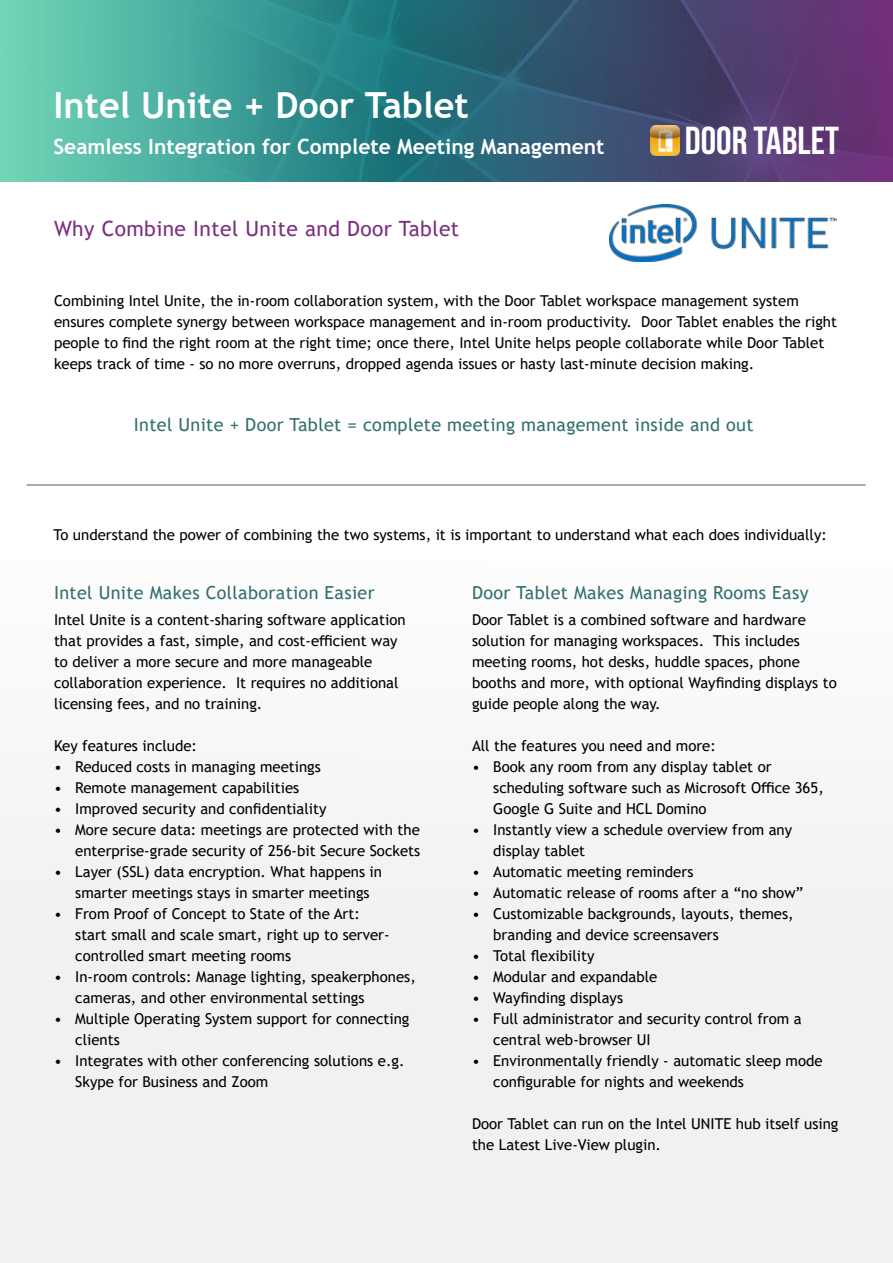
<style>
.page{position:relative;width:893px;height:1263px;background:#fff}
.page>*{position:absolute;margin:0;border:0;box-sizing:border-box;transform-origin:0 0}
.t1{font:39px "Bebas Neue";color:#fff}
.t2{font:700 36px "Trebuchet MS";color:#fff}
.t3{font:700 21px "Trebuchet MS";color:#fff}
.t4{font:21px "Trebuchet MS";letter-spacing:.02em;color:#7c2e80}
.t5{font:18px "Trebuchet MS";letter-spacing:.02em;color:#326f6e}
.t6{font:15px/21px "Trebuchet MS";color:#000}
</style>
<div class="page">
<svg style="left:548px;top:0;width:345px;height:182px;background:#4c4271"></svg>
<svg style="left:0;top:0;width:548px;height:182px;background:#3c9592"></svg>
<div style="left:0;top:560px;width:893px;height:703px;background:#f1f1f2"></div>
<img style="left:650px;top:126px;width:30px;height:30px">
<hr style="left:27px;top:485px;width:838px;height:1px;background:#58595b">
<img style="left:609px;top:204px;width:227px;height:58px">
<h2 class="t2" style="left:54px;top:83px;width:417px">Intel Unite + Door Tablet</h2>
<h3 class="t3" style="left:54px;top:133px;width:552px">Seamless Integration for Complete Meeting Management</h3>
<h3 class="t4" style="left:54px;top:216px;width:407px">Why Combine Intel Unite and Door Tablet</h3>
<h1 class="t1" style="left:685px;top:119px;width:156px">DOOR TABLET</h1>
<p class="t6" style="left:54px;top:290px;width:784px">Combining Intel Unite, the in-room collaboration system, with the Door Tablet workspace management system ensures complete synergy between workspace management and in-room productivity. Door Tablet enables the right people to find the right room at the right time; once there, Intel Unite helps people collaborate while Door Tablet keeps track of time - so no more overruns, dropped agenda issues or hasty last-minute decision making.</p>
<p class="t5" style="left:134px;top:413px;width:621px">Intel Unite + Door Tablet = complete meeting management inside and out</p>
<p class="t6" style="left:54px;top:524px;width:775px">To understand the power of combining the two systems, it is important to understand what each does individually:</p>
<p class="t5" style="left:54px;top:581px;width:322px">Intel Unite Makes Collaboration Easier</p>
<p class="t6" style="left:54px;top:609px;width:353px">Intel Unite is a content-sharing software application that provides a fast, simple, and cost-efficient way to deliver a more secure and more manageable collaboration experience. It requires no additional licensing fees, and no training.</p>
<p class="t6" style="left:54px;top:735px;width:145px">Key features include:</p>
<p class="t6" style="left:54px;top:756px;width:268px">• Reduced costs in managing meetings</p>
<p class="t6" style="left:54px;top:777px;width:247px">• Remote management capabilities</p>
<p class="t6" style="left:54px;top:798px;width:274px">• Improved security and confidentiality</p>
<p class="t6" style="left:54px;top:819px;width:368px;text-align:right">• More secure data: meetings are protected with the enterprise-grade security of 256-bit Secure Sockets</p>
<p class="t6" style="left:54px;top:861px;width:330px;text-align:center">• Layer (SSL) data encryption. What happens in smarter meetings stays in smarter meetings</p>
<p class="t6" style="left:75px;top:903px;width:316px;text-indent:-21px">• From Proof of Concept to State of the Art: start small and scale smart, right up to server&shy;controlled smart meeting rooms</p>
<p class="t6" style="left:75px;top:966px;width:342px;text-indent:-21px">• In-room controls: Manage lighting, speakerphones, cameras, and other environmental settings</p>
<p class="t6" style="left:75px;top:1008px;width:336px;text-indent:-21px">• Multiple Operating System support for connecting clients</p>
<p class="t6" style="left:75px;top:1050px;width:331px;text-indent:-21px">• Integrates with other conferencing solutions e.g.<br>Skype for Business and Zoom</p>
<p class="t5" style="left:472px;top:581px;width:338px">Door Tablet Makes Managing Rooms Easy</p>
<p class="t6" style="left:472px;top:609px;width:366px">Door Tablet is a combined software and hardware solution for managing workspaces. This includes meeting rooms, hot desks, huddle spaces, phone booths and more, with optional Wayfinding displays to guide people along the way.</p>
<p class="t6" style="left:472px;top:735px;width:245px">All the features you need and more:</p>
<p class="t6" style="left:493px;top:756px;width:332px;text-indent:-21px">• Book any room from any display tablet or scheduling software such as Microsoft Office 365,<br>Google G Suite and HCL Domino</p>
<p class="t6" style="left:493px;top:819px;width:300px;text-indent:-21px">• Instantly view a schedule overview from any display tablet</p>
<p class="t6" style="left:472px;top:861px;width:223px">• Automatic meeting reminders</p>
<p class="t6" style="left:472px;top:882px;width:333px">• Automatic release of rooms after a “no show”</p>
<p class="t6" style="left:493px;top:903px;width:302px;text-indent:-21px">• Customizable backgrounds, layouts, themes, branding and device screensavers</p>
<p class="t6" style="left:472px;top:945px;width:124px">• Total flexibility</p>
<p class="t6" style="left:472px;top:966px;width:187px">• Modular and expandable</p>
<p class="t6" style="left:472px;top:987px;width:153px">• Wayfinding displays</p>
<p class="t6" style="left:493px;top:1008px;width:310px;text-indent:-21px">• Full administrator and security control from a central web-browser UI</p>
<p class="t6" style="left:493px;top:1050px;width:331px;text-indent:-21px">• Environmentally friendly - automatic sleep mode configurable for nights and weekends</p>
<p class="t6" style="left:472px;top:1113px;width:368px">Door Tablet can run on the Intel UNITE hub itself using the Latest Live-View plugin.</p>
</div>
